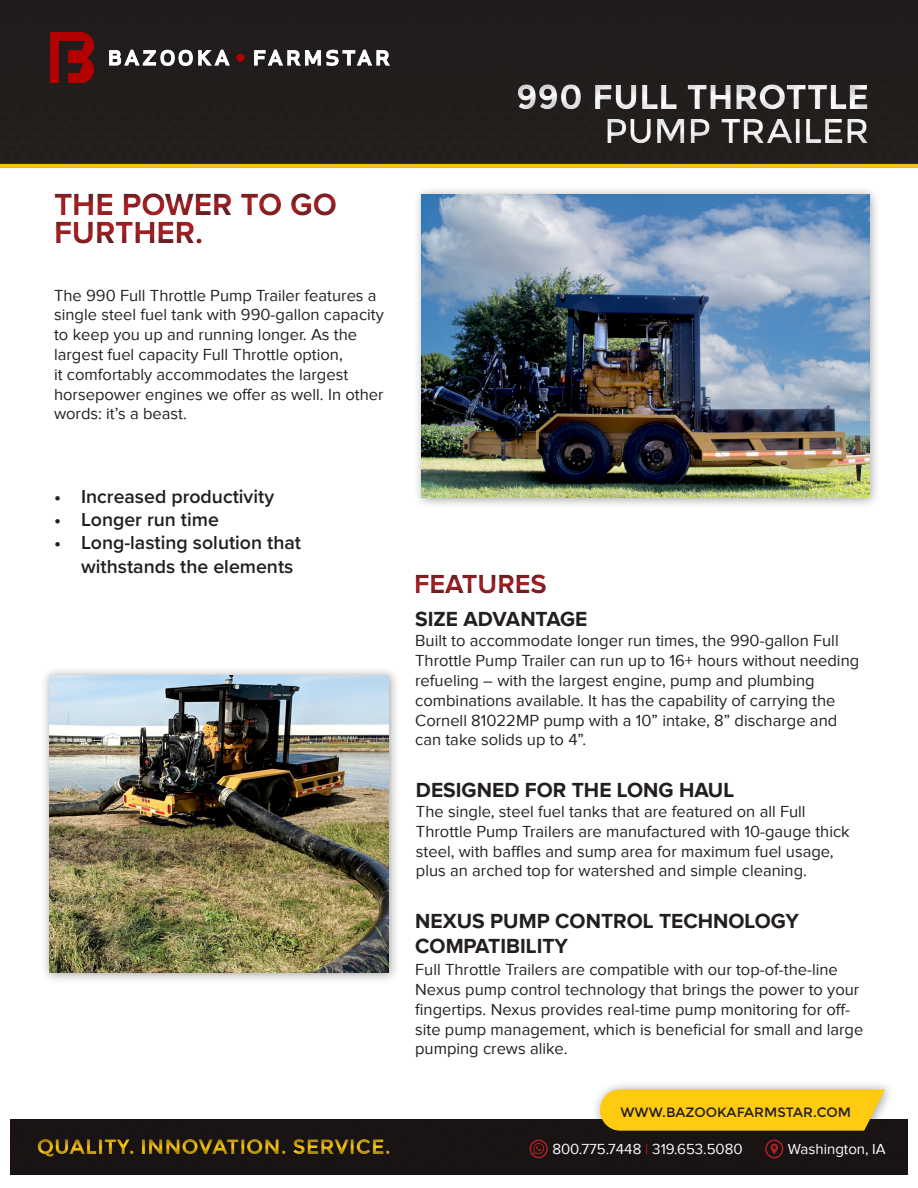
<style>
.page{position:relative;width:918px;height:1188px;background:#fff}
.page>*{position:absolute;margin:0;border:0;box-sizing:border-box;transform-origin:0 0}
.t1{font:700 34.5px "Montserrat";letter-spacing:-.01em;color:#fff}
.t2{font:34.5px "Montserrat";letter-spacing:-.005em;color:#fff}
.t3{font:700 31.5px/28.5px "Proxima Nova";color:#b11f24}
.t4{font:700 27px "Proxima Nova";color:#b11f24}
.t5{font:700 21px "Proxima Nova";color:#231f20}
.t6{font:700 21px "Montserrat";color:#fecb10}
.t7{font:600 19.5px/23.4px "Proxima Nova";color:#231f20}
.Paragraph{font:16.5px/19.8px "Proxima Nova";color:#231f20}
.t8{font:15px "Proxima Nova";color:#fff}
.t9{font:13.5px "Montserrat";color:#231f20}
.s1{color:#b12023}
</style>
<div class="page">
<svg style="left:54px;top:193px;width:282px;height:51px"></svg>
<div style="left:41px;top:666px;width:359px;height:318px;background:#231f20;opacity:.43"></div>
<img style="left:50px;top:675px;width:339px;height:298px">
<div style="left:413px;top:186px;width:468px;height:323px;background:#231f20;opacity:.43"></div>
<img style="left:422px;top:195px;width:447px;height:302px">
<svg style="left:415px;top:574px;width:131px;height:20px"></svg>
<div style="left:11px;top:1119px;width:896px;height:55px;background:#191413"></div>
<div style="left:530px;top:1140px;width:18px;height:18px;border:2px solid #b31f24;border-radius:50%"></div>
<svg style="left:533px;top:1143px;width:11px;height:11px"></svg>
<div style="left:765px;top:1140px;width:18px;height:18px;border:2px solid #b31f24;border-radius:50%"></div>
<svg style="left:771px;top:1144px;width:7px;height:10px"></svg>
<div style="left:591px;top:1080px;width:304px;height:62px;background:#231f20;opacity:.43"></div>
<svg style="left:600px;top:1089px;width:285px;height:42px"></svg>
<div style="left:0;top:0;width:918px;height:167px;background:#231f20"></div>
<div style="left:33px;top:1132px;width:372px;height:30px;background:#191413"></div>
<img style="left:50px;top:32px;width:340px;height:50px">
<hr style="left:0;top:164px;width:918px;height:4px;background:#f2c110">
<h2 class="t3" style="left:54px;top:189px;width:285px">THE POWER TO GO<br>FURTHER.</h2>
<p class="Paragraph" style="left:54px;top:285px;width:331px">The 990 Full Throttle Pump Trailer features a single steel fuel tank with 990-gallon capacity to keep you up and running longer. As the largest fuel capacity Full Throttle option,<br>it comfortably accommodates the largest horsepower engines we offer as well. In other words: it’s a beast.</p>
<h1 class="t1" style="left:516px;top:76px;width:355px">990 FULL THROTTLE</h1>
<h1 class="t2" style="left:604px;top:111px;width:267px">PUMP TRAILER</h1>
<p class="t7" style="left:54px;top:484px;width:222px">• Increased productivity</p>
<p class="t7" style="left:54px;top:507px;width:166px">• Longer run time</p>
<p class="t7" style="left:81px;top:531px;width:222px;text-indent:-27px">• Long-lasting solution that withstands the elements</p>
<p class="t6" style="left:37px;top:1134px;width:356px">QUALITY. INNOVATION. SERVICE.</p>
<h3 class="t4" style="left:414px;top:568px;width:134px">FEATURES</h3>
<h2 class="t5" style="left:415px;top:607px;width:174px">SIZE ADVANTAGE</h2>
<p class="Paragraph" style="left:415px;top:631px;width:446px">Built to accommodate longer run times, the 990-gallon Full Throttle Pump Trailer can run up to 16+ hours without needing refueling – with the largest engine, pump and plumbing combinations available. It has the capability of carrying the Cornell 81022MP pump with a 10” intake, 8” discharge and can take solids up to 4”.</p>
<h2 class="t5" style="left:416px;top:778px;width:320px">DESIGNED FOR THE LONG HAUL</h2>
<p class="Paragraph" style="left:416px;top:801px;width:435px">The single, steel fuel tanks that are featured on all Full Throttle Pump Trailers are manufactured with 10-gauge thick steel, with baffles and sump area for maximum fuel usage, plus an arched top for watershed and simple cleaning.</p>
<h2 class="t5" style="left:415px;top:909px;width:385px">NEXUS PUMP CONTROL TECHNOLOGY</h2>
<h2 class="t5" style="left:415px;top:934px;width:154px">COMPATIBILITY</h2>
<p class="Paragraph" style="left:415px;top:960px;width:450px">Full Throttle Trailers are compatible with our top-of-the-line Nexus pump control technology that brings the power to your fingertips. Nexus provides real-time pump monitoring for off&shy;site pump management, which is beneficial for small and large pumping crews alike.</p>
<p class="t9" style="left:620px;top:1104px;width:232px">WWW.BAZOOKAFARMSTAR.COM</p>
<p class="t8" style="left:552px;top:1140px;width:192px">800.775.7448 <span class="s1">|</span> 319.653.5080</p>
<p class="t8" style="left:788px;top:1140px;width:99px">Washington, IA</p>
</div>
